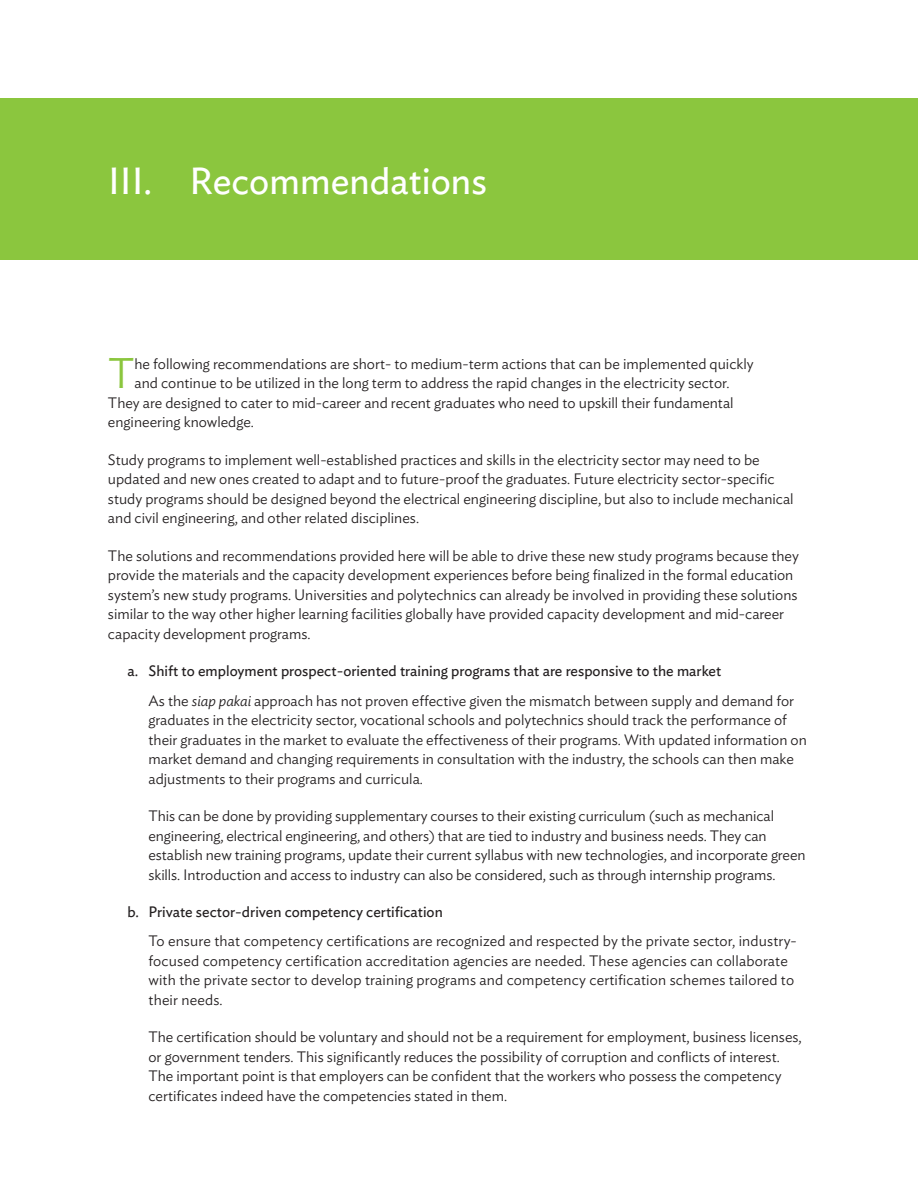
<style>
.page{position:relative;width:918px;height:1188px;background:#fff}
.page>*{position:absolute;margin:0;border:0;box-sizing:border-box;transform-origin:0 0}
.t1{font:300 42.45px "Ideal Sans";color:#8bc63e}
.t2{font:37.5px "Ideal Sans";color:#fff}
.t3{font:300 15px/19.5px "Ideal Sans";color:#231f20}
.t4{font:15px/29.2px "Ideal Sans";color:#231f20}
.s1{font-weight:300}
.s2{font-weight:300;font-style:italic}
</style>
<div class="page">
<div style="left:0;top:98px;width:918px;height:162px;background:#8bc63e"></div>
<h2 class="t2" style="left:108px;top:152px;width:380px">III. Recommendations</h2>
<h1 class="t1" style="left:108px;top:341px;width:28px">T</h1>
<p class="t3" style="left:134px;top:353px;width:621px">he following recommendations are short- to medium-term actions that can be implemented quickly</p>
<p class="t3" style="left:134px;top:372px;width:596px">and continue to be utilized in the long term to address the rapid changes in the electricity sector.</p>
<p class="t3" style="left:108px;top:392px;width:627px">They are designed to cater to mid-career and recent graduates who need to upskill their fundamental</p>
<p class="t3" style="left:108px;top:411px;width:148px">engineering knowledge.</p>
<p class="t3" style="left:108px;top:449px;width:687px">Study programs to implement well-established practices and skills in the electricity sector may need to be updated and new ones created to adapt and to future-proof the graduates. Future electricity sector-specific study programs should be designed beyond the electrical engineering discipline, but also to include mechanical and civil engineering, and other related disciplines.</p>
<p class="t3" style="left:108px;top:545px;width:692px">The solutions and recommendations provided here will be able to drive these new study programs because they provide the materials and the capacity development experiences before being finalized in the formal education system’s new study programs. Universities and polytechnics can already be involved in providing these solutions similar to the way other higher learning facilities globally have provided capacity development and mid-career capacity development programs.</p>
<p class="t4" style="left:148px;top:656px;width:647px;text-indent:-21px">a. Shift to employment prospect-oriented training programs that are responsive to the market<br><span class="s1">As the</span> <span class="s2">siap pakai</span> <span class="s1">approach has not proven effective given the mismatch between supply and demand for</span></p>
<p class="t3" style="left:148px;top:709px;width:660px">graduates in the electricity sector, vocational schools and polytechnics should track the performance of their graduates in the market to evaluate the effectiveness of their programs. With updated information on market demand and changing requirements in consultation with the industry, the schools can then make adjustments to their programs and curricula.</p>
<p class="t3" style="left:148px;top:805px;width:659px">This can be done by providing supplementary courses to their existing curriculum (such as mechanical engineering, electrical engineering, and others) that are tied to industry and business needs. They can establish new training programs, update their current syllabus with new technologies, and incorporate green skills. Introduction and access to industry can also be considered, such as through internship programs.</p>
<p class="t4" style="left:127px;top:896px;width:317px">b. Private sector-driven competency certification</p>
<p class="t3" style="left:148px;top:930px;width:650px">To ensure that competency certifications are recognized and respected by the private sector, industry&shy;focused competency certification accreditation agencies are needed. These agencies can collaborate with the private sector to develop training programs and competency certification schemes tailored to their needs.</p>
<p class="t3" style="left:148px;top:1026px;width:655px">The certification should be voluntary and should not be a requirement for employment, business licenses, or government tenders. This significantly reduces the possibility of corruption and conflicts of interest.<br>The important point is that employers can be confident that the workers who possess the competency certificates indeed have the competencies stated in them.</p>
</div>
